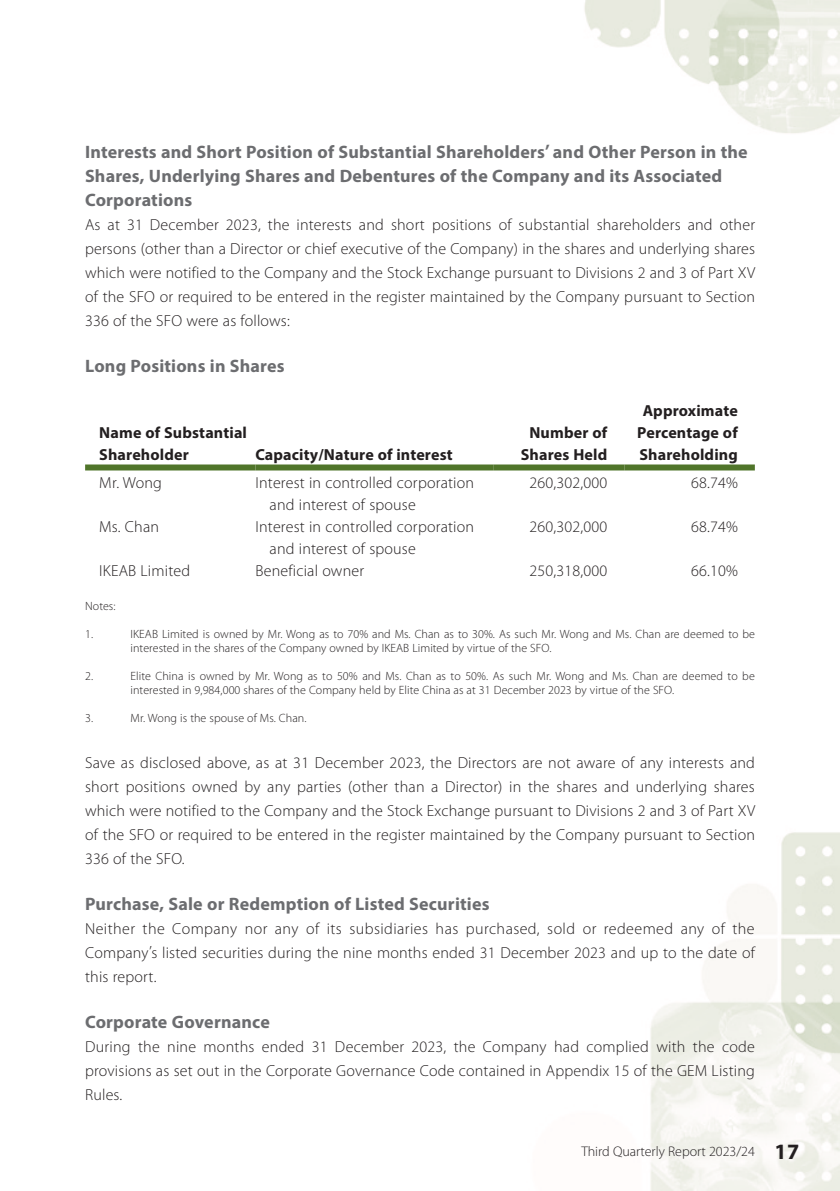
<style>
.page{position:relative;width:840px;height:1191px;background:#fff}
.page>*{position:absolute;margin:0;border:0;box-sizing:border-box;transform-origin:0 0}
.Heading_2{font:700 18px/24px "Myriad Pro";letter-spacing:.01em;color:#6c6d70}
.Body_Text{font:300 16px/24px "Myriad Pro";letter-spacing:.01em;color:#231f20;text-align:justify}
.Body_Text-2{font:700 16px "Myriad Pro";letter-spacing:.01em;color:#231f20}
.t1{font:300 14px "Myriad Pro";letter-spacing:-.005em;color:#231f20}
.Notes{font:300 12px/14px "Myriad Pro";letter-spacing:.005em;color:#231f20}
.s1{font-weight:700;font-size:22px}
</style>
<div class="page">
<img style="left:85px;top:0;width:754px;height:1191px">
<div style="left:85px;top:464px;width:170px;height:6px;background:#50752a"></div>
<div style="left:255px;top:464px;width:238px;height:6px;background:#50752a"></div>
<div style="left:493px;top:464px;width:131px;height:6px;background:#50752a"></div>
<div style="left:624px;top:464px;width:130px;height:6px;background:#50752a"></div>
<p class="Heading_2" style="left:85px;top:139px;width:663px">Interests and Short Position of Substantial Shareholders’ and Other Person in the<br>Shares, Underlying Shares and Debentures of the Company and its Associated<br>Corporations</p>
<p class="Body_Text" style="left:85px;top:212px;width:671px">As at 31 December 2023, the interests and short positions of substantial shareholders and other persons (other than a Director or chief executive of the Company) in the shares and underlying shares which were notified to the Company and the Stock Exchange pursuant to Divisions 2 and 3 of Part XV of the SFO or required to be entered in the register maintained by the Company pursuant to Section 336 of the SFO were as follows:</p>
<p class="Heading_2" style="left:85px;top:353px;width:201px">Long Positions in Shares</p>
<p class="Body_Text-2" style="left:99px;top:422px;width:149px">Name of Substantial</p>
<p class="Body_Text-2" style="left:99px;top:444px;width:91px">Shareholder</p>
<p class="Body_Text-2" style="left:255px;top:444px;width:199px">Capacity/Nature of interest</p>
<p class="Body_Text-2" style="left:529px;top:422px;width:79px">Number of</p>
<p class="Body_Text-2" style="left:520px;top:444px;width:88px">Shares Held</p>
<p class="Body_Text-2" style="left:642px;top:400px;width:96px">Approximate</p>
<p class="Body_Text-2" style="left:637px;top:422px;width:102px">Percentage of</p>
<p class="Body_Text-2" style="left:639px;top:444px;width:100px">Shareholding</p>
<p class="Body_Text" style="left:99px;top:470px;width:64px">Mr. Wong</p>
<p class="Body_Text" style="left:269px;top:471px;width:206px;line-height:22px;text-indent:-14px">Interest in controlled corporation and interest of spouse</p>
<p class="Body_Text" style="left:529px;top:470px;width:79px">260,302,000</p>
<p class="Body_Text" style="left:690px;top:470px;width:48px">68.74%</p>
<p class="Body_Text" style="left:99px;top:514px;width:61px">Ms. Chan</p>
<p class="Body_Text" style="left:269px;top:515px;width:206px;line-height:22px;text-indent:-14px">Interest in controlled corporation and interest of spouse</p>
<p class="Body_Text" style="left:529px;top:514px;width:79px">260,302,000</p>
<p class="Body_Text" style="left:690px;top:514px;width:48px">68.74%</p>
<p class="Body_Text" style="left:99px;top:558px;width:92px">IKEAB Limited</p>
<p class="Body_Text" style="left:255px;top:558px;width:110px">Beneficial owner</p>
<p class="Body_Text" style="left:529px;top:558px;width:79px">250,318,000</p>
<p class="Body_Text" style="left:690px;top:558px;width:48px">66.10%</p>
<p class="Notes" style="left:85px;top:599px;width:32px">Notes:</p>
<p class="Notes" style="left:85px;top:627px;width:10px">1.</p>
<p class="Notes" style="left:130px;top:627px;width:625px">IKEAB Limited is owned by Mr. Wong as to 70% and Ms. Chan as to 30%. As such Mr. Wong and Ms. Chan are deemed to be interested in the shares of the Company owned by IKEAB Limited by virtue of the SFO.</p>
<p class="Notes" style="left:85px;top:669px;width:10px">2.</p>
<p class="Notes" style="left:130px;top:669px;width:625px">Elite China is owned by Mr. Wong as to 50% and Ms. Chan as to 50%. As such Mr. Wong and Ms. Chan are deemed to be interested in 9,984,000 shares of the Company held by Elite China as at 31 December 2023 by virtue of the SFO.</p>
<p class="Notes" style="left:85px;top:711px;width:10px">3.</p>
<p class="Notes" style="left:130px;top:711px;width:177px">Mr. Wong is the spouse of Ms. Chan.</p>
<p class="Body_Text" style="left:85px;top:750px;width:671px">Save as disclosed above, as at 31 December 2023, the Directors are not aware of any interests and short positions owned by any parties (other than a Director) in the shares and underlying shares which were notified to the Company and the Stock Exchange pursuant to Divisions 2 and 3 of Part XV of the SFO or required to be entered in the register maintained by the Company pursuant to Section 336 of the SFO.</p>
<p class="Heading_2" style="left:85px;top:891px;width:405px">Purchase, Sale or Redemption of Listed Securities</p>
<p class="Body_Text" style="left:85px;top:916px;width:671px">Neither the Company nor any of its subsidiaries has purchased, sold or redeemed any of the Company’s listed securities during the nine months ended 31 December 2023 and up to the date of this report.</p>
<p class="Heading_2" style="left:85px;top:1009px;width:186px">Corporate Governance</p>
<p class="Body_Text" style="left:85px;top:1034px;width:671px">During the nine months ended 31 December 2023, the Company had complied with the code provisions as set out in the Corporate Governance Code contained in Appendix 15 of the GEM Listing Rules.</p>
<p class="t1" style="left:581px;top:1143px;width:219px">Third Quarterly Report 2023/24 <span class="s1">17</span></p>
</div>
